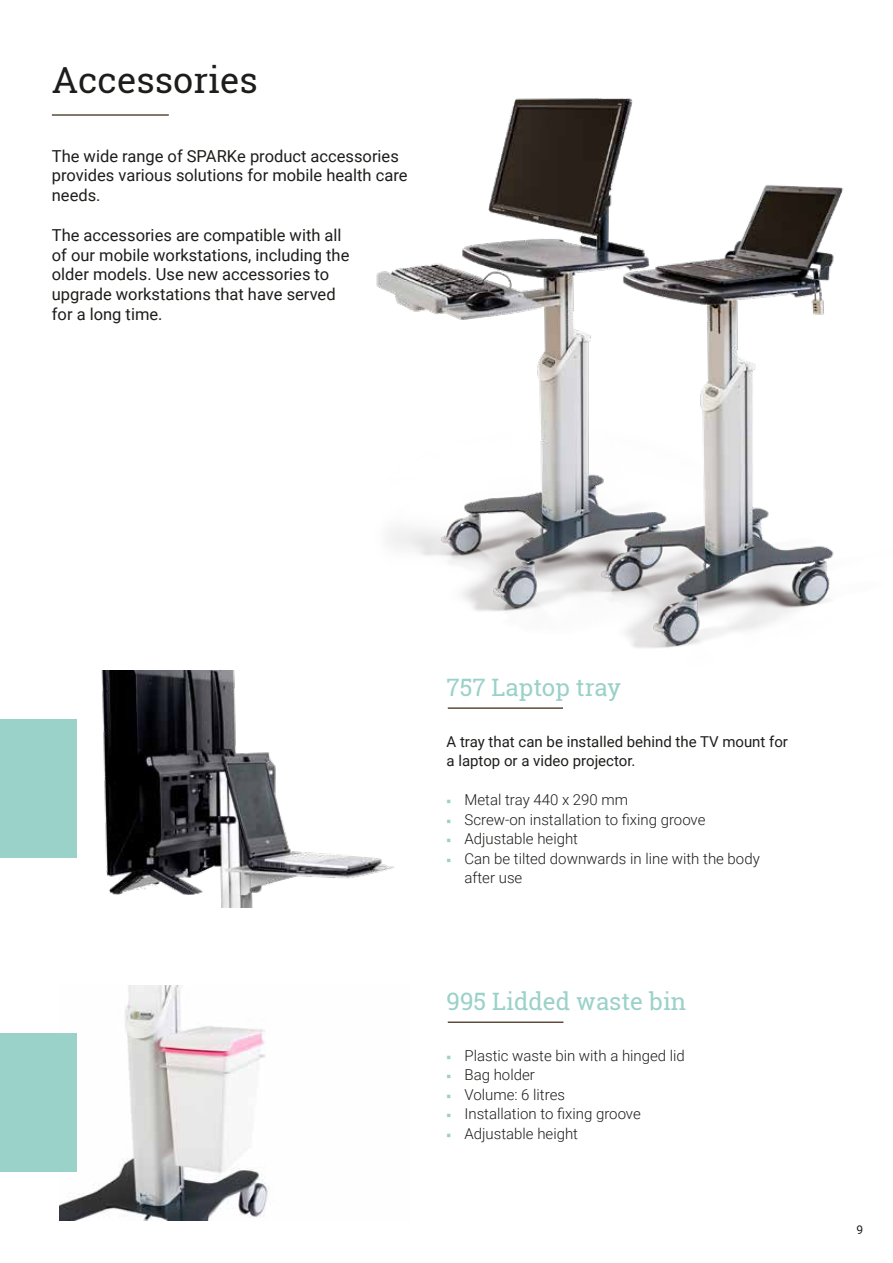
<style>
.page{position:relative;width:893px;height:1263px;background:#fff}
.page>*{position:absolute;margin:0;border:0;box-sizing:border-box;transform-origin:0 0}
.t1{font:36px "Roboto Slab";color:#1d1d1b}
.t2{font:24px "Roboto Slab";color:#9ad1c8}
.t3{font:16.5px/19.8px "Roboto";color:#1d1d1b}
.t4{font:300 15px/19.5px "Roboto";color:#1d1d1b}
.t5{font:15px/19.5px "Roboto";color:#1d1d1b}
.t6{font:12px "Roboto";color:#1d1d1b}
.s1{font-family:"Arno Pro";font-weight:400;color:#9ad1c8}
</style>
<div class="page">
<hr style="left:52px;top:114px;width:117px;height:2px;background:#5e4c3b">
<hr style="left:448px;top:1021px;width:115px;height:2px;background:#5e4c3b">
<hr style="left:448px;top:707px;width:115px;height:2px;background:#5e4c3b">
<img style="left:60px;top:985px;width:208px;height:236px">
<img style="left:60px;top:671px;width:335px;height:236px">
<div style="left:0;top:720px;width:77px;height:138px;background:#9ad1c8"></div>
<div style="left:0;top:1033px;width:77px;height:138px;background:#9ad1c8"></div>
<img style="left:324px;top:98px;width:519px;height:574px">
<h1 class="t1" style="left:52px;top:55px;width:207px">Accessories</h1>
<p class="t3" style="left:52px;top:145px;width:357px">The wide range of SPARKe product accessories provides various solutions for mobile health care needs.</p>
<p class="t3" style="left:52px;top:224px;width:299px">The accessories are compatible with all of our mobile workstations, including the older models. Use new accessories to upgrade workstations that have served for a long time.</p>
<h2 class="t2" style="left:446px;top:671px;width:176px">757 Laptop tray</h2>
<p class="t5" style="left:446px;top:731px;width:343px">A tray that can be installed behind the TV mount for a laptop or a video projector.</p>
<p class="t4" style="left:446px;top:789px;width:183px"><span class="s1">■</span> Metal tray 440 x 290 mm</p>
<p class="t4" style="left:446px;top:809px;width:261px"><span class="s1">■</span> Screw-on installation to fixing groove</p>
<p class="t4" style="left:446px;top:828px;width:133px"><span class="s1">■</span> Adjustable height</p>
<p class="t4" style="left:464px;top:848px;width:297px;text-indent:-18px"><span class="s1">■</span> Can be tilted downwards in line with the body after use</p>
<h2 class="t2" style="left:446px;top:985px;width:241px">995 Lidded waste bin</h2>
<p class="t4" style="left:446px;top:1045px;width:240px"><span class="s1">■</span> Plastic waste bin with a hinged lid</p>
<p class="t4" style="left:446px;top:1065px;width:90px"><span class="s1">■</span> Bag holder</p>
<p class="t4" style="left:446px;top:1084px;width:120px"><span class="s1">■</span> Volume: 6 litres</p>
<p class="t4" style="left:446px;top:1104px;width:196px"><span class="s1">■</span> Installation to fixing groove</p>
<p class="t4" style="left:446px;top:1123px;width:133px"><span class="s1">■</span> Adjustable height</p>
<p class="t6" style="left:856px;top:1221px;width:8px">9</p>
</div>
